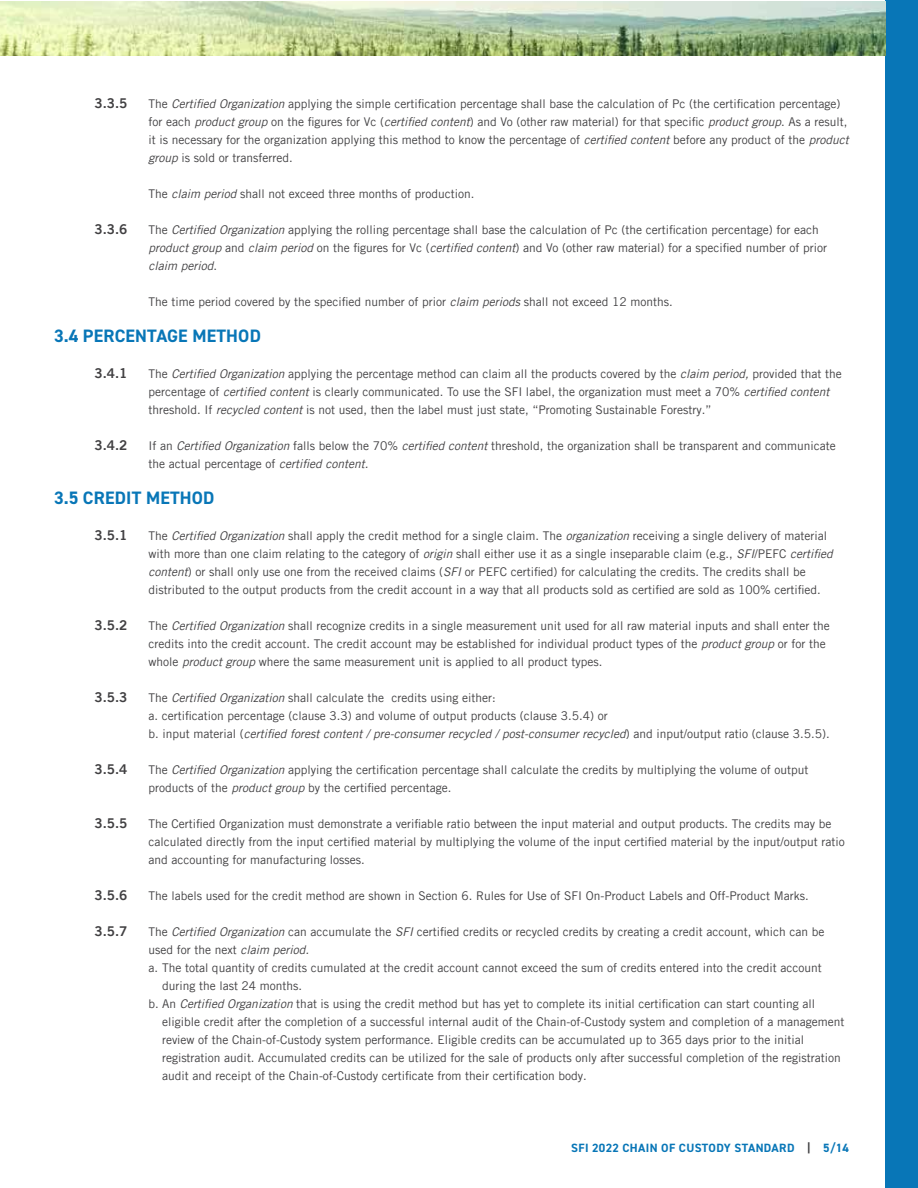
<style>
.page{position:relative;width:918px;height:1188px;background:#fff}
.page>*{position:absolute;margin:0;border:0;box-sizing:border-box;transform-origin:0 0}
.t1{font:700 18px "DIN2014";letter-spacing:.01em;color:#0876b7}
.t2{font:13.5px "Trade Gothic LT Pro Bd 2";color:#414042}
.t3{font:12px/18px "Trade Gothic LT Pro";color:#414042}
.t4{font:700 12px "DIN2014";letter-spacing:.03em;color:#0876b7}
.s1{font-style:italic}
.s2{color:#414042}
</style>
<div class="page">
<div style="left:886px;top:0;width:32px;height:1188px;background:#0876b7"></div>
<img style="left:0;top:1px;width:886px;height:54px">
<p class="t2" style="left:94px;top:95px;width:34px">3.3.5</p>
<p class="t3" style="left:149px;top:95px;width:702px">The <span class="s1">Certified Organization</span> applying the simple certification percentage shall base the calculation of Pc (the certification percentage) for each <span class="s1">product group</span> on the figures for Vc (<span class="s1">certified content</span>) and Vo (other raw material) for that specific <span class="s1">product group</span>. As a result, it is necessary for the organization applying this method to know the percentage of <span class="s1">certified content</span> before any product of the <span class="s1">product group</span> is sold or transferred.</p>
<p class="t3" style="left:149px;top:185px;width:327px">The <span class="s1">claim period</span> shall not exceed three months of production.</p>
<p class="t2" style="left:94px;top:221px;width:34px">3.3.6</p>
<p class="t3" style="left:149px;top:221px;width:680px">The <span class="s1">Certified Organization</span> applying the rolling percentage shall base the calculation of Pc (the certification percentage) for each <span class="s1">product group</span> and <span class="s1">claim period</span> on the figures for Vc (<span class="s1">certified content</span>) and Vo (other raw material) for a specified number of prior <span class="s1">claim period</span>.</p>
<p class="t3" style="left:149px;top:293px;width:526px">The time period covered by the specified number of prior <span class="s1">claim periods</span> shall not exceed 12 months.</p>
<h1 class="t1" style="left:54px;top:324px;width:208px">3.4 PERCENTAGE METHOD</h1>
<p class="t2" style="left:94px;top:365px;width:34px">3.4.1</p>
<p class="t3" style="left:149px;top:365px;width:695px">The <span class="s1">Certified Organization</span> applying the percentage method can claim all the products covered by the <span class="s1">claim period,</span> provided that the percentage of <span class="s1">certified content</span> is clearly communicated. To use the SFI label, the organization must meet a 70% <span class="s1">certified content </span>threshold. If <span class="s1">recycled content</span> is not used, then the label must just state, “Promoting Sustainable Forestry.”</p>
<p class="t2" style="left:94px;top:437px;width:34px">3.4.2</p>
<p class="t3" style="left:149px;top:437px;width:689px">If an <span class="s1">Certified Organization</span> falls below the 70% <span class="s1">certified content</span> threshold, the organization shall be transparent and communicate the actual percentage of <span class="s1">certified content.</span></p>
<h1 class="t1" style="left:54px;top:486px;width:162px">3.5 CREDIT METHOD</h1>
<p class="t2" style="left:94px;top:527px;width:34px">3.5.1</p>
<p class="t3" style="left:149px;top:527px;width:686px">The <span class="s1">Certified Organization</span> shall apply the credit method for a single claim. The <span class="s1">organization</span> receiving a single delivery of material with more than one claim relating to the category of <span class="s1">origin</span> shall either use it as a single inseparable claim (e.g., <span class="s1">SFI</span>/PEFC <span class="s1">certified content</span>) or shall only use one from the received claims (<span class="s1">SFI</span> or PEFC certified) for calculating the credits. The credits shall be distributed to the output products from the credit account in a way that all products sold as certified are sold as 100% certified.</p>
<p class="t2" style="left:94px;top:617px;width:34px">3.5.2</p>
<p class="t3" style="left:149px;top:617px;width:683px">The <span class="s1">Certified Organization</span> shall recognize credits in a single measurement unit used for all raw material inputs and shall enter the credits into the credit account. The credit account may be established for individual product types of the <span class="s1">product group</span> or for the whole <span class="s1">product group</span> where the same measurement unit is applied to all product types.</p>
<p class="t2" style="left:94px;top:689px;width:34px">3.5.3</p>
<p class="t3" style="left:149px;top:689px;width:683px">The <span class="s1">Certified Organization</span> shall calculate the credits using either:<br>a. certification percentage (clause 3.3) and volume of output products (clause 3.5.4) or<br>b. input material (<span class="s1">certified forest content / pre-consumer recycled / post-consumer recycled</span>) and input/output ratio (clause 3.5.5).</p>
<p class="t2" style="left:94px;top:761px;width:34px">3.5.4</p>
<p class="t3" style="left:149px;top:761px;width:661px">The <span class="s1">Certified Organization</span> applying the certification percentage shall calculate the credits by multiplying the volume of output products of the <span class="s1">product group</span> by the certified percentage.</p>
<p class="t2" style="left:94px;top:815px;width:34px">3.5.5</p>
<p class="t3" style="left:149px;top:815px;width:698px">The Certified Organization must demonstrate a verifiable ratio between the input material and output products. The credits may be calculated directly from the input certified material by multiplying the volume of the input certified material by the input/output ratio and accounting for manufacturing losses.</p>
<p class="t2" style="left:94px;top:887px;width:34px">3.5.6</p>
<p class="t3" style="left:149px;top:887px;width:662px">The labels used for the credit method are shown in Section 6. Rules for Use of SFI On-Product Labels and Off-Product Marks.</p>
<p class="t2" style="left:94px;top:923px;width:34px">3.5.7</p>
<p class="t3" style="left:149px;top:923px;width:677px">The <span class="s1">Certified Organization</span> can accumulate the <span class="s1">SFI</span> certified credits or recycled credits by creating a credit account, which can be</p>
<p class="t3" style="left:149px;top:941px;width:162px">used for the next <span class="s1">claim period.</span></p>
<p class="t3" style="left:149px;top:959px;width:675px">a. The total quantity of credits cumulated at the credit account cannot exceed the sum of credits entered into the credit account</p>
<p class="t3" style="left:162px;top:977px;width:142px">during the last 24 months.</p>
<p class="t3" style="left:149px;top:995px;width:668px">b. An <span class="s1">Certified Organization</span> that is using the credit method but has yet to complete its initial certification can start counting all</p>
<p class="t3" style="left:162px;top:1013px;width:684px">eligible credit after the completion of a successful internal audit of the Chain-of-Custody system and completion of a management</p>
<p class="t3" style="left:162px;top:1031px;width:644px">review of the Chain-of-Custody system performance. Eligible credits can be accumulated up to 365 days prior to the initial</p>
<p class="t3" style="left:162px;top:1049px;width:680px">registration audit. Accumulated credits can be utilized for the sale of products only after successful completion of the registration</p>
<p class="t3" style="left:162px;top:1067px;width:426px">audit and receipt of the Chain-of-Custody certificate from their certification body.</p>
<p class="t4" style="left:571px;top:1140px;width:279px">SFI 2022 CHAIN OF CUSTODY STANDARD <span class="s2">|</span> 5/14</p>
</div>
